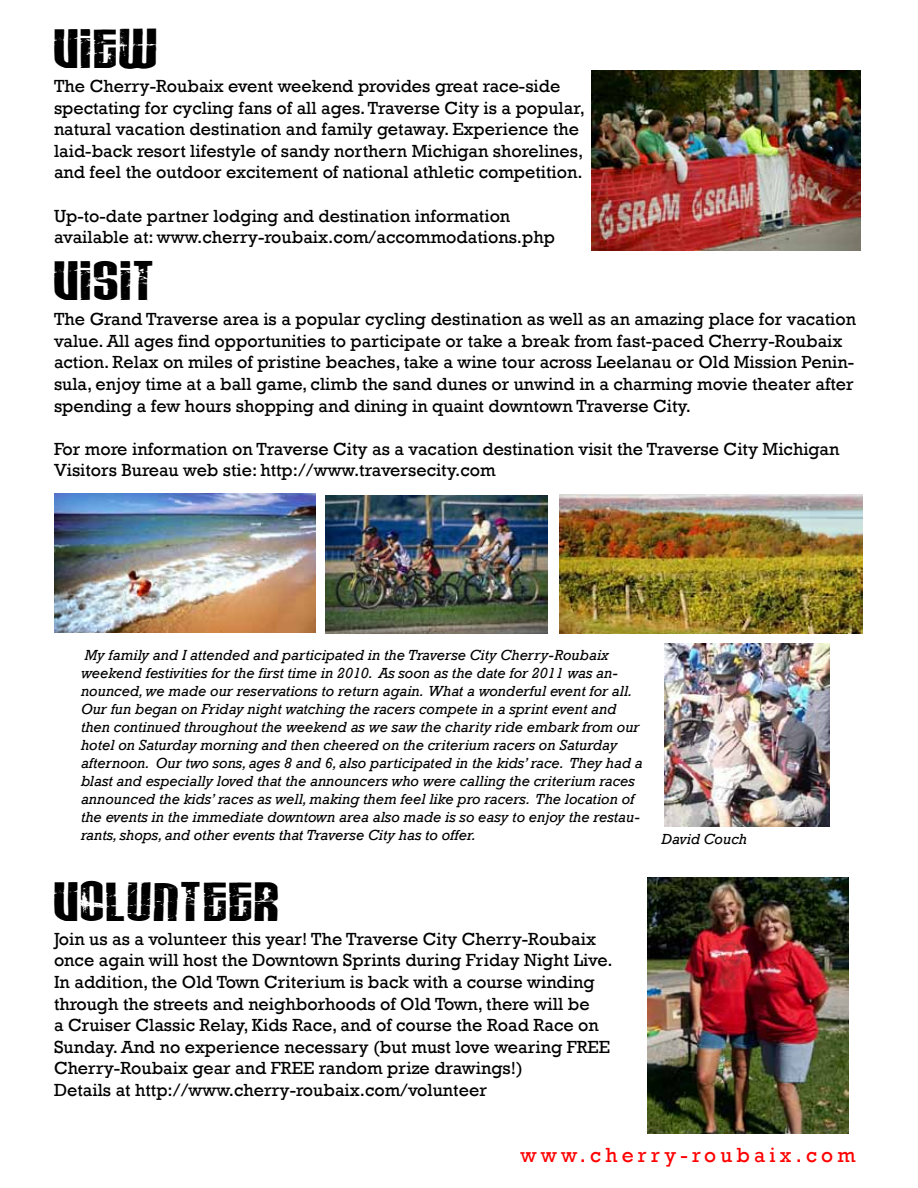
<style>
.page{position:relative;width:918px;height:1188px;background:#fff}
.page>*{position:absolute;margin:0;border:0;box-sizing:border-box;transform-origin:0 0}
.t1{font:21px "Rockwell";letter-spacing:.2em;color:#f00}
.t2{font:18px/21.6px "Rockwell";color:#000}
.t3{font:18px "Rockit";color:#000;scale:1.81 1}
.t4{font:italic 15px/18px "Rockwell";color:#000}
</style>
<div class="page">
<img style="left:591px;top:70px;width:270px;height:180px">
<img style="left:647px;top:878px;width:202px;height:256px">
<img style="left:54px;top:494px;width:262px;height:139px">
<img style="left:560px;top:495px;width:302px;height:138px">
<img style="left:326px;top:495px;width:222px;height:139px">
<img style="left:664px;top:644px;width:166px;height:183px">
<p class="t3" style="left:54px;top:51px;width:60px">VIEW</p>
<p class="t2" style="left:54px;top:75px;width:533px">The Cherry-Roubaix event weekend provides great race-side spectating for cycling fans of all ages. Traverse City is a popular, natural vacation destination and family getaway. Experience the laid-back resort lifestyle of sandy northern Michigan shorelines, and feel the outdoor excitement of national athletic competition.</p>
<p class="t2" style="left:54px;top:205px;width:503px">Up-to-date partner lodging and destination information available at: www.cherry-roubaix.com/accommodations.php</p>
<p class="t3" style="left:54px;top:283px;width:58px">VISIT</p>
<p class="t2" style="left:54px;top:309px;width:804px">The Grand Traverse area is a popular cycling destination as well as an amazing place for vacation value. All ages find opportunities to participate or take a break from fast-paced Cherry-Roubaix action. Relax on miles of pristine beaches, take a wine tour across Leelanau or Old Mission Penin&shy;sula, enjoy time at a ball game, climb the sand dunes or unwind in a charming movie theater after spending a few hours shopping and dining in quaint downtown Traverse City.</p>
<p class="t2" style="left:54px;top:438px;width:787px">For more information on Traverse City as a vacation destination visit the Traverse City Michigan<br>Visitors Bureau web stie: http://www.traversecity.com</p>
<p class="t4" style="left:81px;top:646px;width:563px">My family and I attended and participated in the Traverse City Cherry-Roubaix weekend festivities for the first time in 2010. As soon as the date for 2011 was an&shy;nounced, we made our reservations to return again. What a wonderful event for all.<br>Our fun began on Friday night watching the racers compete in a sprint event and then continued throughout the weekend as we saw the charity ride embark from our hotel on Saturday morning and then cheered on the criterium racers on Saturday afternoon. Our two sons, ages 8 and 6, also participated in the kids’ race. They had a blast and especially loved that the announcers who were calling the criterium races announced the kids’ races as well, making them feel like pro racers. The location of the events in the immediate downtown area also made is so easy to enjoy the restau&shy;rants, shops, and other events that Traverse City has to offer.</p>
<p class="t3" style="left:54px;top:904px;width:127px">VOLUNTEER</p>
<p class="t2" style="left:54px;top:928px;width:560px">Join us as a volunteer this year! The Traverse City Cherry-Roubaix once again will host the Downtown Sprints during Friday Night Live.<br>In addition, the Old Town Criterium is back with a course winding through the streets and neighborhoods of Old Town, there will be<br>a Cruiser Classic Relay, Kids Race, and of course the Road Race on Sunday. And no experience necessary (but must love wearing FREE Cherry-Roubaix gear and FREE random prize drawings!)<br>Details at http://www.cherry-roubaix.com/volunteer</p>
<p class="t4" style="left:662px;top:831px;width:87px">David Couch</p>
<p class="t1" style="left:520px;top:1143px;width:337px">www.cherry-roubaix.com</p>
</div>
